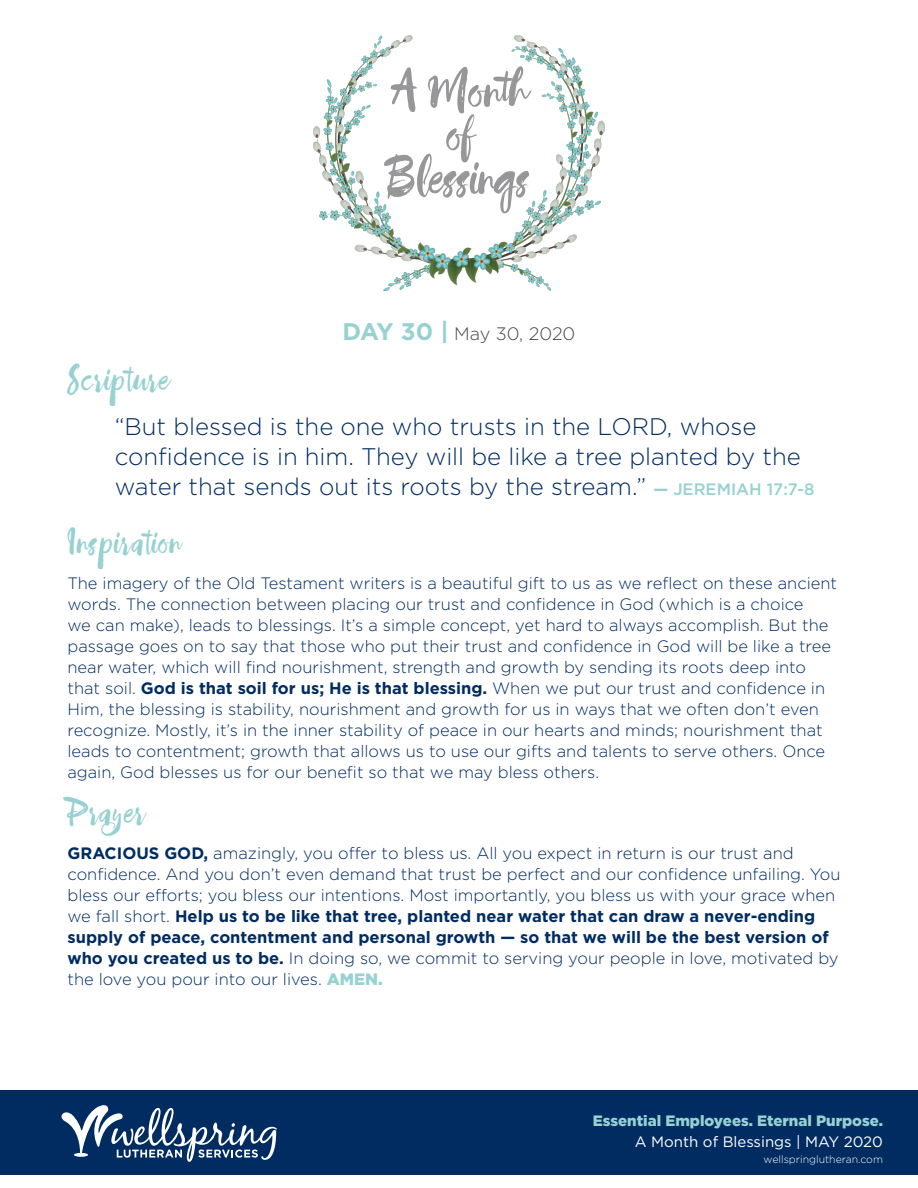
<style>
.page{position:relative;width:918px;height:1188px;background:#fff}
.page>*{position:absolute;margin:0;border:0;box-sizing:border-box;transform-origin:0 0}
.t1{font:69px "Nightly Poem";color:#979698}
.t2{font:45px "Nightly Poem";letter-spacing:.025em;color:#97d1d1}
.t3{font:300 24px/30px "Gotham";color:#002c62}
.t4{font:300 18px "Gotham";color:#464748}
.t5{font:300 16.5px/21px "Gotham";color:#002c62}
.t6{font:900 15px "Gotham";color:#97d1d1}
.t7{font:15px "Gotham";color:#fff}
.t8{font:300 10.5px "Gotham";color:#fff}
.s1{font-weight:700;font-size:24px;color:#97d1d1}
.s2{font-weight:700;font-size:16.5px;color:#97d1d1}
.s3{font-weight:500;font-size:16.5px;color:#97d1d1}
.s4{font-weight:700}
.s5{font-weight:900;color:#97d1d1}
</style>
<div class="page">
<div style="left:0;top:1090px;width:918px;height:85px;background:#002c62"></div>
<svg style="left:61px;top:1105px;width:216px;height:57px"></svg>
<img style="left:314px;top:36px;width:290px;height:255px">
<p class="t1" style="left:392px;top:55px;width:148px">A Month</p>
<p class="t1" style="left:446px;top:99px;width:33px">of</p>
<p class="t1" style="left:388px;top:142px;width:143px">Blessings</p>
<p class="t4" style="left:343px;top:322px;width:234px"><span class="s1">DAY 30 |</span> May 30, 2020</p>
<p class="t2" style="left:68px;top:357px;width:102px">Scripture</p>
<p class="t3" style="left:115px;top:411px;width:701px">“But blessed is the one who trusts in the LORD, whose confidence is in him. They will be like a tree planted by the water that sends out its roots by the stream.” <span class="s2">—</span> <span class="s3">JEREMIAH 17:7-8</span></p>
<p class="t2" style="left:68px;top:519px;width:114px">Inspiration</p>
<p class="t5" style="left:68px;top:572px;width:771px">The imagery of the Old Testament writers is a beautiful gift to us as we reflect on these ancient words. The connection between placing our trust and confidence in God (which is a choice<br>we can make), leads to blessings. It’s a simple concept, yet hard to always accomplish. But the passage goes on to say that those who put their trust and confidence in God will be like a tree near water, which will find nourishment, strength and growth by sending its roots deep into that soil. <span class="s4">God is that soil for us; He is that blessing.</span> When we put our trust and confidence in Him, the blessing is stability, nourishment and growth for us in ways that we often don’t even recognize. Mostly, it’s in the inner stability of peace in our hearts and minds; nourishment that leads to contentment; growth that allows us to use our gifts and talents to serve others. Once again, God blesses us for our benefit so that we may bless others.</p>
<p class="t2" style="left:68px;top:790px;width:78px">Prayer</p>
<p class="t5" style="left:68px;top:843px;width:775px"><span class="s4">GRACIOUS GOD,</span> amazingly, you offer to bless us. All you expect in return is our trust and confidence. And you don’t even demand that trust be perfect and our confidence unfailing. You bless our efforts; you bless our intentions. Most importantly, you bless us with your grace when we fall short. <span class="s4">Help us to be like that tree, planted near water that can draw a never-ending supply of peace, contentment and personal growth — so that we will be the best version of who you created us to be.</span> In doing so, we commit to serving your people in love, motivated by the love you pour into our lives. <span class="s5">AMEN.</span></p>
<p class="t6" style="left:593px;top:1110px;width:292px">Essential Employees. Eternal Purpose.</p>
<p class="t7" style="left:635px;top:1132px;width:250px">A Month of Blessings | MAY 2020</p>
<p class="t8" style="left:764px;top:1153px;width:121px">wellspringlutheran.com</p>
</div>
